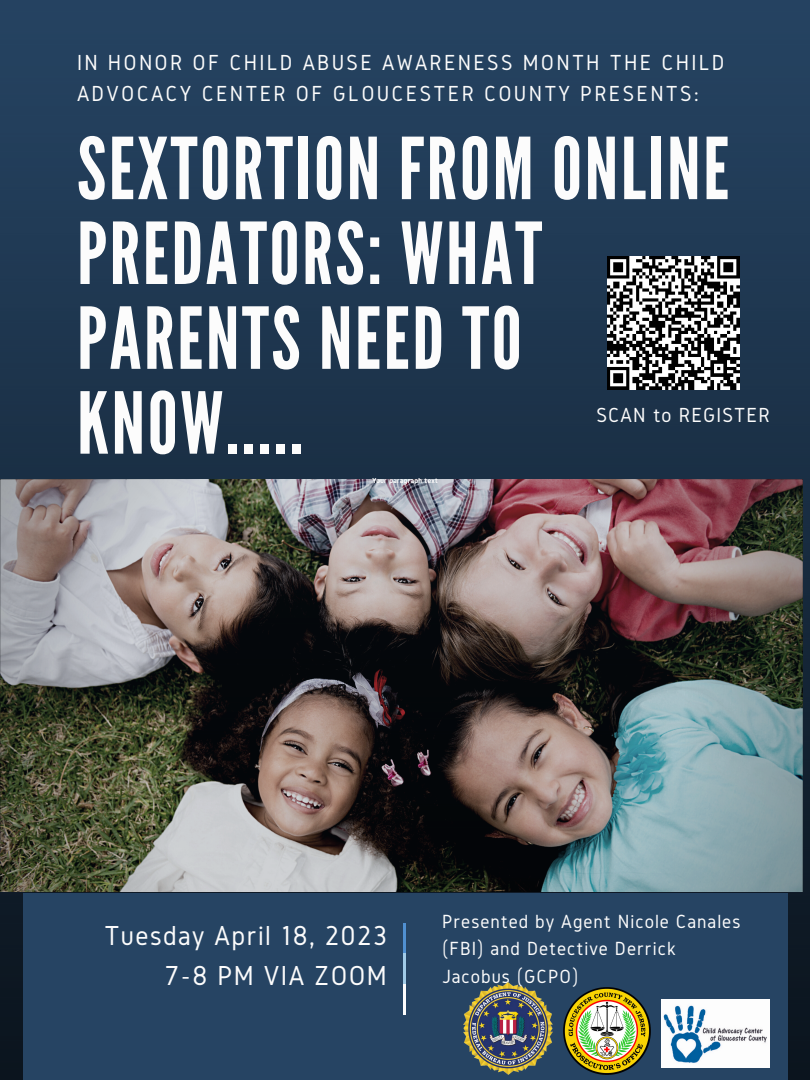
<style>
.page{position:relative;width:810px;height:1080px;background:#fff}
.page>*{position:absolute;margin:0;border:0;box-sizing:border-box;transform-origin:0 0}
.t1{font:85.06px/84.9px "League Gothic";letter-spacing:.03em;color:#fcfcfc}
.t2{font:28.56px/39.9px "Gidole";letter-spacing:.05em;color:#fcfcfc;text-align:right}
.t3{font:22.62px/31.2px "Gidole";letter-spacing:.1em;color:#fcfcfc}
.t4{font:21.19px "Gidole";letter-spacing:.05em;color:#fcfcfc}
.t5{font:19.81px/27.4px "Gidole";letter-spacing:.05em;color:#fcfcfc}
.t6{font:7.5px "Gidole";letter-spacing:.05em;color:#fcfcfc}
</style>
<div class="page">
<img style="left:0;top:0;width:810px;height:1080px">
<img style="left:0;top:480px;width:802px;height:411px">
<div style="left:23px;top:894px;width:765px;height:186px;background:#264463"></div>
<hr style="left:403px;top:923px;width:2px;height:30px;background:#5090d1">
<hr style="left:403px;top:954px;width:2px;height:30px;background:#a1cbe7">
<hr style="left:403px;top:985px;width:2px;height:30px;background:#fcfcfc">
<img style="left:661px;top:999px;width:109px;height:69px">
<img style="left:464px;top:982px;width:89px;height:93px">
<img style="left:564px;top:988px;width:87px;height:87px">
<img style="left:607px;top:257px;width:133px;height:132px">
<p class="t3" style="left:77px;top:46px;width:649px">IN HONOR OF CHILD ABUSE AWARENESS MONTH THE CHILD<br>ADVOCACY CENTER OF GLOUCESTER COUNTY PRESENTS:</p>
<h1 class="t1" style="left:77px;top:128px;width:654px">SEXTORTION FROM ONLINE<br>PREDATORS: WHAT<br>PARENTS NEED TO<br>KNOW.....</h1>
<p class="t6" style="left:372px;top:476px;width:67px">Your paragraph text</p>
<p class="t4" style="left:596px;top:403px;width:175px">SCAN to REGISTER</p>
<p class="t2" style="left:104px;top:915px;width:284px">Tuesday April 18, 2023<br>7-8 PM VIA ZOOM</p>
<p class="t5" style="left:442px;top:907px;width:300px">Presented by Agent Nicole Canales (FBI) and Detective Derrick<br>Jacobus (GCPO)</p>
</div>
